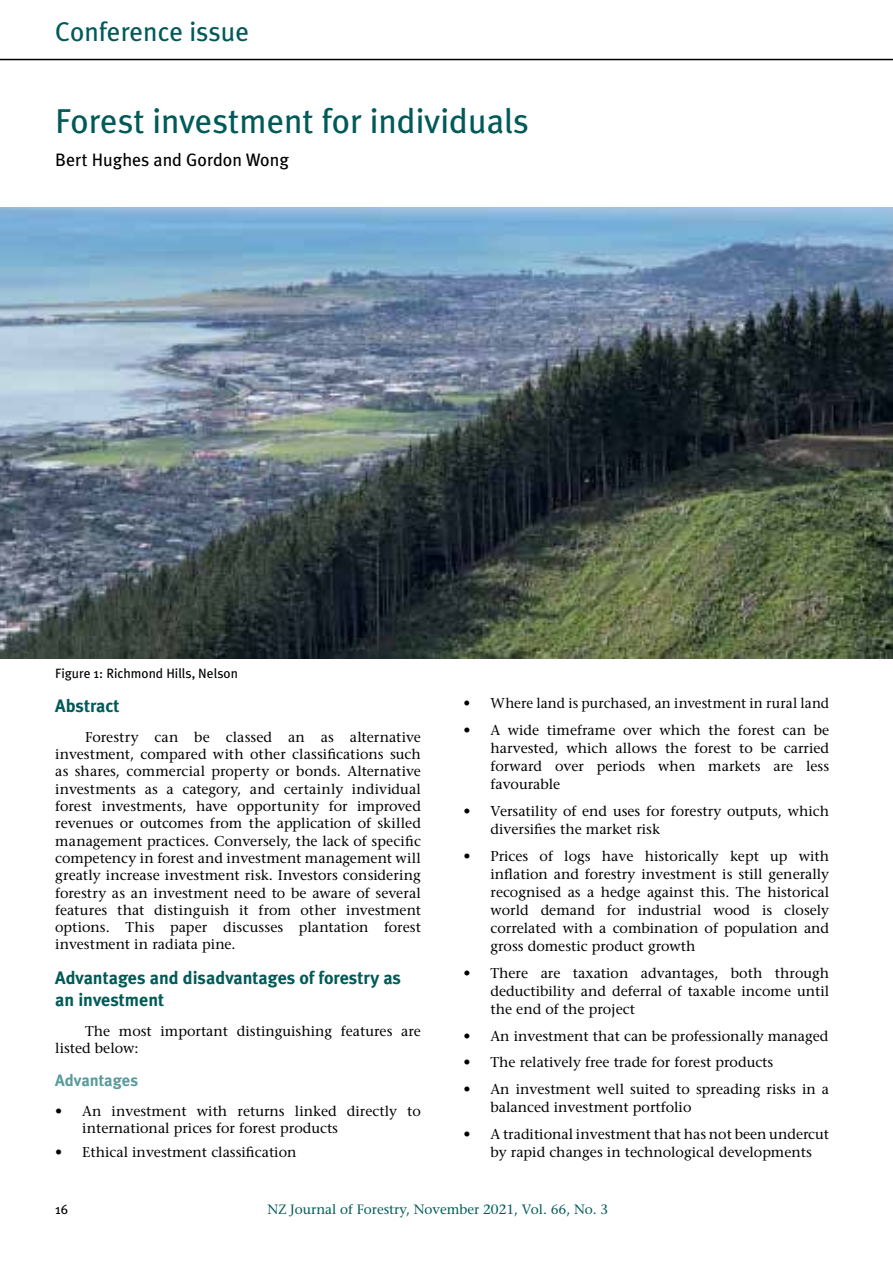
<style>
.page{position:relative;width:893px;height:1263px;background:#fff}
.page>*{position:absolute;margin:0;border:0;box-sizing:border-box;transform-origin:0 0}
.t1{font:34.5px "Meta Plus";color:#005a58}
.t2{font:27px "Meta Plus";color:#005a58}
.t3{font:700 18px/21.6px "Meta Plus";color:#005a58}
.t4{font:18px "Meta Plus";color:#000}
.t5{font:700 16.5px "Meta Plus";color:#5a9b9d}
.t6{font:14.25px/17.2px "Stone Serif";color:#000}
.t7{font:14.25px "Stone Serif";color:#000;scale:.96 1}
.t8{font:13.5px "Stone Serif";color:#005a58}
.t9{font:13.5px "Meta Plus";color:#000}
</style>
<div class="page">
<hr style="left:0;top:59px;width:893px;height:1px;background:#000">
<img style="left:0;top:208px;width:893px;height:450px">
<h2 class="t2" style="left:55px;top:16px;width:196px">Conference issue</h2>
<h1 class="t1" style="left:55px;top:102px;width:475px">Forest investment for individuals</h1>
<p class="t4" style="left:55px;top:149px;width:235px">Bert Hughes and Gordon Wong</p>
<p class="t9" style="left:55px;top:666px;width:184px">Figure 1: Richmond Hills, Nelson</p>
<p class="t3" style="left:55px;top:694px;width:66px">Abstract</p>
<p class="t6" style="left:55px;top:728px;width:367px;text-align:justify;text-indent:30px">Forestry can be classed an as alternative investment, compared with other classifications such as shares, commercial property or bonds. Alternative investments as a category, and certainly individual forest investments, have opportunity for improved revenues or outcomes from the application of skilled management practices. Conversely, the lack of specific competency in forest and investment management will greatly increase investment risk. Investors considering forestry as an investment need to be aware of several features that distinguish it from other investment options. This paper discusses plantation forest investment in radiata pine.</p>
<p class="t3" style="left:55px;top:967px;width:347px">Advantages and disadvantages of forestry as an investment</p>
<p class="t6" style="left:55px;top:1022px;width:367px;text-indent:30px">The most important distinguishing features are listed below:</p>
<p class="t5" style="left:55px;top:1070px;width:84px">Advantages</p>
<p class="t6" style="left:82px;top:1102px;width:340px;text-indent:-27px">• An investment with returns linked directly to international prices for forest products</p>
<p class="t6" style="left:55px;top:1143px;width:243px">• Ethical investment classification</p>
<p class="t7" style="left:463px;top:695px;width:382px">• Where land is purchased, an investment in rural land</p>
<p class="t6" style="left:490px;top:721px;width:340px;line-height:18.1px;text-align:justify;text-indent:-27px">• A wide timeframe over which the forest can be harvested, which allows the forest to be carried forward over periods when markets are less favourable</p>
<p class="t6" style="left:490px;top:802px;width:340px;line-height:18.1px;text-indent:-27px">• Versatility of end uses for forestry outputs, which diversifies the market risk</p>
<p class="t6" style="left:490px;top:847px;width:340px;line-height:18.1px;text-align:justify;text-indent:-27px">• Prices of logs have historically kept up with inflation and forestry investment is still generally recognised as a hedge against this. The historical world demand for industrial wood is closely correlated with a combination of population and gross domestic product growth</p>
<p class="t6" style="left:490px;top:964px;width:340px;line-height:18.1px;text-align:justify;text-indent:-27px">• There are taxation advantages, both through deductibility and deferral of taxable income until the end of the project</p>
<p class="t6" style="left:463px;top:1027px;width:366px">• An investment that can be professionally managed</p>
<p class="t6" style="left:463px;top:1054px;width:311px">• The relatively free trade for forest products</p>
<p class="t6" style="left:490px;top:1080px;width:340px;line-height:18.1px;text-indent:-27px">• An investment well suited to spreading risks in a balanced investment portfolio</p>
<p class="t6" style="left:490px;top:1125px;width:340px;line-height:18.1px;text-indent:-27px">• A traditional investment that has not been undercut by rapid changes in technological developments</p>
<p class="t9" style="left:55px;top:1202px;width:14px">16</p>
<p class="t8" style="left:268px;top:1201px;width:342px">NZ Journal of Forestry, November 2021, Vol. 66, No. 3</p>
</div>
